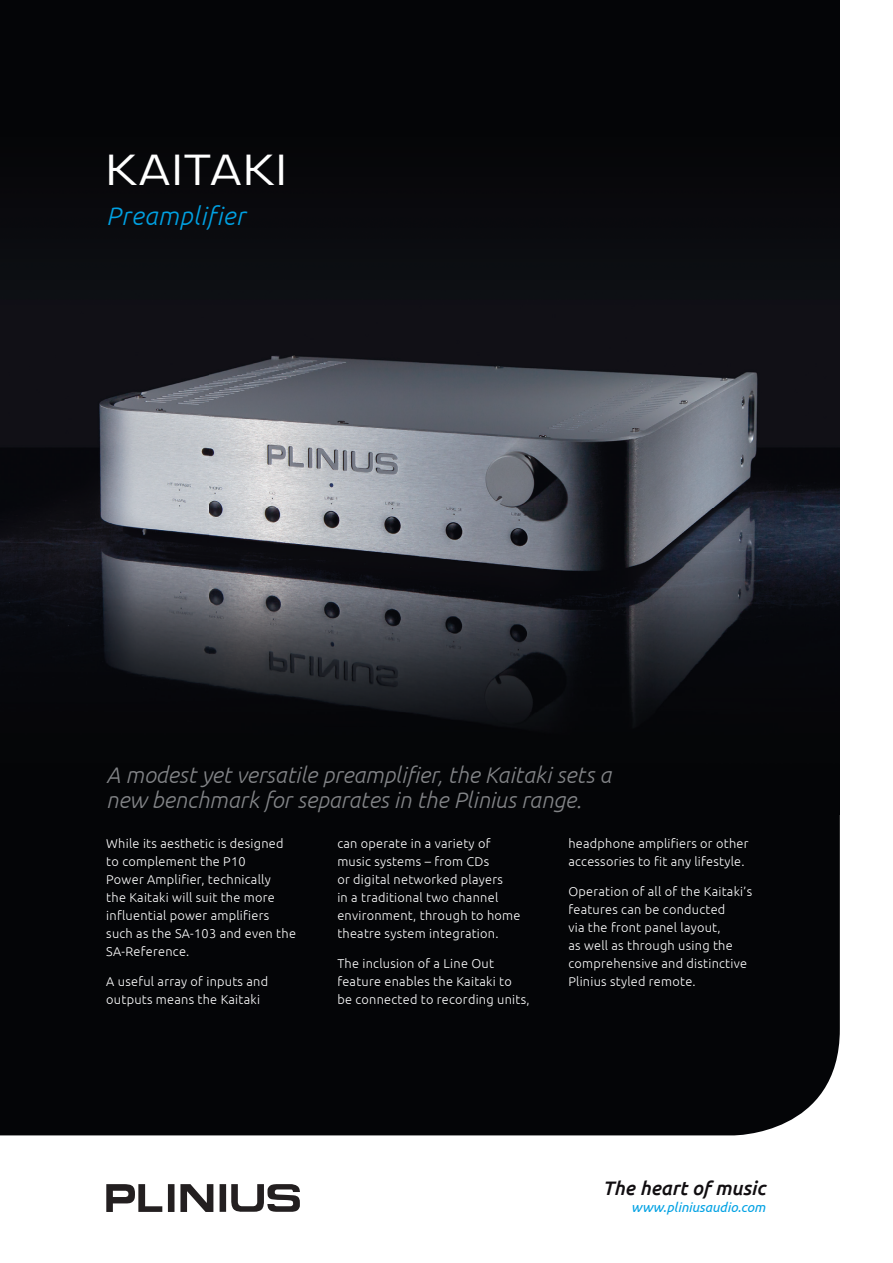
<style>
.page{position:relative;width:893px;height:1263px;background:#fff}
.page>*{position:absolute;margin:0;border:0;box-sizing:border-box;transform-origin:0 0}
.t1{font:40.5px "Eurostile";letter-spacing:.05em;color:#fff;scale:1.11 1}
.t2{font:italic 300 25.5px "Ubuntu";letter-spacing:.02em;color:#00a1e3}
.t3{font:italic 300 22.5px/25.5px "Ubuntu";color:#838588}
.t4{font:italic 500 19.5px "Ubuntu";color:#110e11}
.t5{font:italic 13.5px "Ubuntu";color:#00a1e3}
.t6{font:300 12.75px/18px "Ubuntu";letter-spacing:.02em;color:#fff}
</style>
<div class="page">
<svg style="left:106px;top:1184px;width:194px;height:28px"></svg>
<div style="left:0;top:814px;width:840px;height:321px;background:#040507"></div>
<img style="left:0;top:98px;width:840px;height:716px">
<div style="left:0;top:0;width:840px;height:98px;background:#040507"></div>
<h1 class="t1" style="left:106px;top:145px;width:164px">KAITAKI</h1>
<h2 class="t2" style="left:106px;top:200px;width:140px">Preamplifier</h2>
<h3 class="t3" style="left:106px;top:761px;width:507px">A modest yet versatile preamplifier, the Kaitaki sets a new benchmark for separates in the Plinius range.</h3>
<p class="t6" style="left:106px;top:834px;width:191px">While its aesthetic is designed to complement the P10<br>Power Amplifier, technically<br>the Kaitaki will suit the more influential power amplifiers such as the SA-103 and even the<br>SA-Reference.</p>
<p class="t6" style="left:106px;top:972px;width:163px">A useful array of inputs and outputs means the Kaitaki</p>
<p class="t6" style="left:337px;top:834px;width:185px">can operate in a variety of music systems – from CDs<br>or digital networked players<br>in a traditional two channel environment, through to home theatre system integration.</p>
<p class="t6" style="left:337px;top:954px;width:194px">The inclusion of a Line Out feature enables the Kaitaki to be connected to recording units,</p>
<p class="t6" style="left:568px;top:834px;width:182px">headphone amplifiers or other accessories to fit any lifestyle.</p>
<p class="t6" style="left:568px;top:882px;width:185px">Operation of all of the Kaitaki’s features can be conducted<br>via the front panel layout,<br>as well as through using the comprehensive and distinctive<br>Plinius styled remote.</p>
<h3 class="t4" style="left:603px;top:1176px;width:164px">The heart of music</h3>
<p class="t5" style="left:631px;top:1199px;width:136px">www.pliniusaudio.com</p>
</div>
